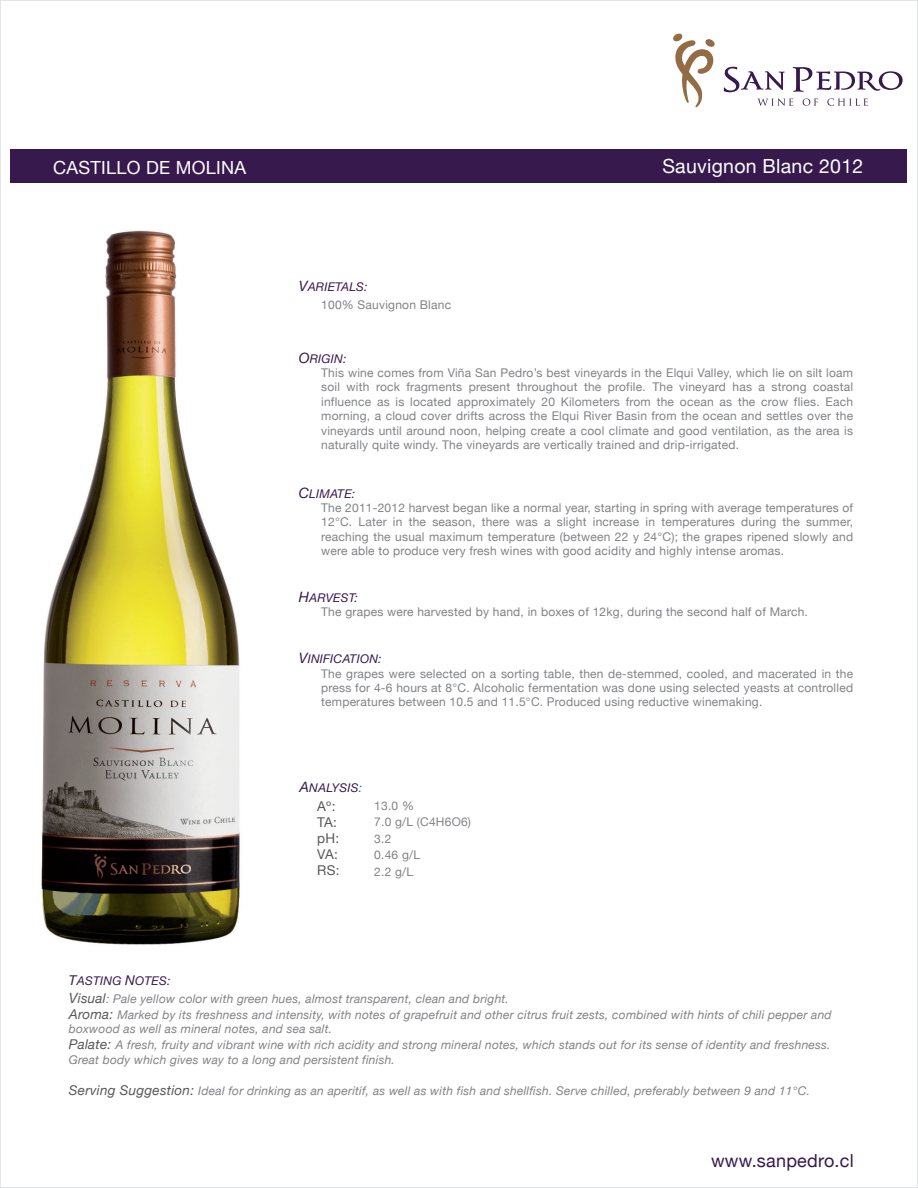
<style>
.page{position:relative;width:918px;height:1188px;background:#fff}
.page>*{position:absolute;margin:0;border:0;box-sizing:border-box;transform-origin:0 0}
.t1{font:19.5px "Helvetica Neue";letter-spacing:.015em;color:#fff}
.t2{font:18.15px "Helvetica Neue";letter-spacing:.015em;color:#fff}
.t3{font:18px "Helvetica Neue";letter-spacing:.015em;color:#37194e}
.t4{font:13.5px/16.2px "Helvetica Neue";letter-spacing:.02em;color:#57585a}
.t5{font:12px/14.4px "Helvetica Neue";letter-spacing:.02em;color:#808285}
.t6{font:italic 12px/14.4px "Helvetica Neue";letter-spacing:.02em;color:#808285}
.t7{font:italic 12px "Helvetica Neue";letter-spacing:.02em;color:#37194e}
.s1{font-style:italic;font-size:14.25px;color:#37194e}
.s2{font-style:italic;color:#37194e}
.s3{font-size:14.25px}
.s4{color:#006ea7}
.s5{font-size:13.5px;color:#37194e}
.s6{color:#37194e}
.s7{font-size:14.25px;color:#57585a}
.s8{font-size:13.5px;color:#57585a}
</style>
<div class="page">
<svg style="left:673px;top:33px;width:42px;height:74px"></svg>
<svg style="left:793px;top:67px;width:110px;height:25px"></svg>
<svg style="left:724px;top:67px;width:61px;height:25px"></svg>
<svg style="left:757px;top:98px;width:36px;height:8px"></svg>
<svg style="left:803px;top:98px;width:15px;height:8px"></svg>
<svg style="left:827px;top:98px;width:41px;height:8px"></svg>
<div style="left:10px;top:149px;width:898px;height:34px;background:#37194e"></div>
<img style="left:41px;top:230px;width:199px;height:715px">
<h2 class="t2" style="left:53px;top:152px;width:194px">CASTILLO DE MOLINA</h2>
<h1 class="t1" style="left:662px;top:150px;width:202px">Sauvignon Blanc 2012</h1>
<p class="t5" style="left:321px;top:277px;width:131px;line-height:18px;text-indent:-22px"><span class="s1">V</span><span class="s2">ARIETALS:<br></span>100% Sauvignon Blanc</p>
<p class="t5" style="left:321px;top:350px;width:533px;text-indent:-22px"><span class="s1">O</span><span class="s2">RIGIN:<br></span>This wine comes from Viña San Pedro’s best vineyards in the Elqui Valley, which lie on silt loam soil with rock fragments present throughout the profile. The vineyard has a strong coastal influence as is located approximately 20 Kilometers from the ocean as the crow flies. Each morning, a cloud cover drifts across the Elqui River Basin from the ocean and settles over the vineyards until around noon, helping create a cool climate and good ventilation, as the area is naturally quite windy. The vineyards are vertically trained and drip-irrigated.</p>
<p class="t5" style="left:321px;top:485px;width:533px;text-indent:-22px"><span class="s1">C</span><span class="s2">LIMATE:<br></span>The 2011-2012 harvest began like a normal year, starting in spring with average temperatures of 12°C. Later in the season, there was a slight increase in temperatures during the summer, reaching the usual maximum temperature (between 22 y 24°C); the grapes ripened slowly and were able to produce very fresh wines with good acidity and highly intense aromas.</p>
<p class="t5" style="left:321px;top:590px;width:488px;text-indent:-22px"><span class="s1">H</span><span class="s2">ARVEST:<br></span>The grapes were harvested by hand, in boxes of 12kg, during the second half of March.</p>
<p class="t5" style="left:321px;top:651px;width:534px;text-indent:-22px"><span class="s1">V</span><span class="s2">INIFICATION:<br></span>The grapes were selected on a sorting table, then de-stemmed, cooled, and macerated in the press for 4-6 hours at 8°C. Alcoholic fermentation was done using selected yeasts at controlled temperatures between 10.5 and 11.5°C. Produced using reductive winemaking.</p>
<p class="t7" style="left:299px;top:778px;width:64px"><span class="s3">A</span>NALYSIS<span class="s4">:</span></p>
<p class="t4" style="left:317px;top:797px;width:24px">Aº:<br>TA: pH:<br>VA:<br>RS:</p>
<p class="t5" style="left:374px;top:796px;width:98px;line-height:16.5px">13.0 %<br>7.0 g/L (C4H6O6)<br>3.2<br>0.46 g/L<br>2.2 g/L</p>
<p class="t6" style="left:69px;top:971px;width:442px;line-height:18px"><span class="s5">T</span><span class="s6">ASTING</span> <span class="s5">N</span><span class="s6">OTES:<br></span><span class="s7">V</span><span class="s8">isual</span>: Pale yellow color with green hues, almost transparent, clean and bright.</p>
<p class="t6" style="left:69px;top:1007px;width:764px"><span class="s8">Aroma:</span> Marked by its freshness and intensity, with notes of grapefruit and other citrus fruit zests, combined with hints of chili pepper and boxwood as well as mineral notes, and sea salt.</p>
<p class="t6" style="left:69px;top:1037px;width:763px"><span class="s8">Palate:</span> A fresh, fruity and vibrant wine with rich acidity and strong mineral notes, which stands out for its sense of identity and freshness.<br>Great body which gives way to a long and persistent finish.</p>
<p class="t6" style="left:69px;top:1083px;width:743px"><span class="s8">Serving Suggestion:</span> Ideal for drinking as an aperitif, as well as with fish and shellfish. Serve chilled, preferably between 9 and 11°C.</p>
<h3 class="t3" style="left:711px;top:1145px;width:144px">www.sanpedro.cl</h3>
</div>
